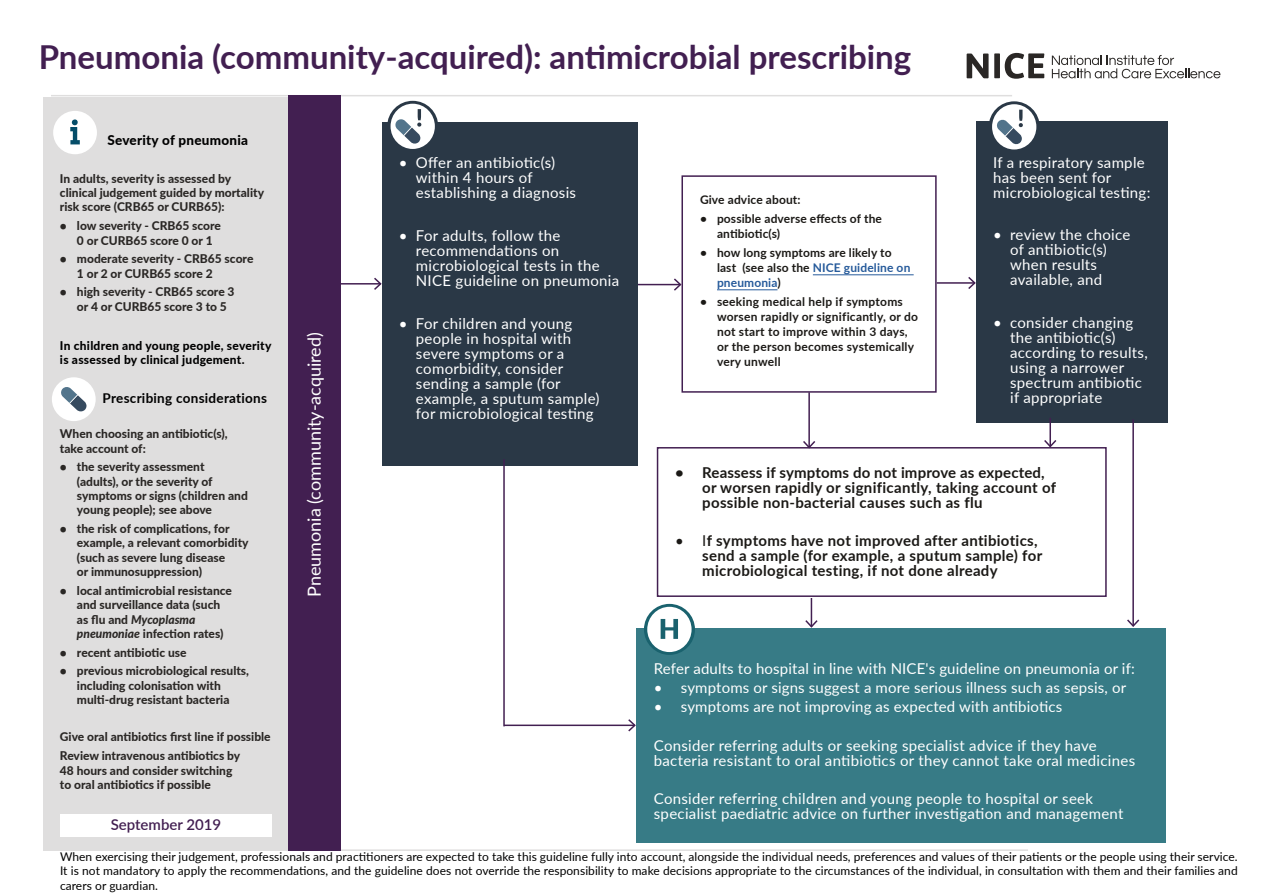
<style>
.page{position:relative;width:1263px;height:893px;background:#fff}
.page>*{position:absolute;margin:0;border:0;box-sizing:border-box;transform-origin:0 0}
.t1{font:700 33px "Lato";color:#421f51}
.t2{font:18px "Lato";color:#fff}
.t3{font:15px/15px "Lato";letter-spacing:.02em;color:#fff}
.t4{font:700 15px/15px "Lato";letter-spacing:.02em;color:#1b1916}
.t5{font:600 15px "Lato";color:#421f51}
.t6{font:700 13.5px "Lato";letter-spacing:.02em;color:#000}
.t7{font:800 13.5px "Lato";letter-spacing:.02em;color:#000}
.t8{font:800 12px/14.4px "Lato";color:#2a2725}
.t9{font:12px/14.4px "Lato";letter-spacing:.005em;color:#000;text-align:justify}
.t10{font:700 12px/15px "Lato";letter-spacing:.01em;color:#1b1916}
.t11{font:800 12px/14.4px "Lato";letter-spacing:.02em;color:#000}
.s1{font-style:italic}
.s2{color:#275b9b}
.s3{font-weight:400}
</style>
<div class="page">
<div style="left:43px;top:97px;width:247px;height:754px;background:#dfdede"></div>
<div style="left:60px;top:814px;width:211px;height:23px;background:#fff"></div>
<svg style="left:53px;top:111px;width:44px;height:43px"></svg>
<div style="left:52px;top:377px;width:44px;height:44px;background:#fff;border-radius:50%"></div>
<svg style="left:61px;top:387px;width:26px;height:25px"></svg>
<hr style="left:69px;top:849px;width:959px;height:2px;background:#dfdede">
<svg style="left:967px;top:54px;width:21px;height:24px"></svg>
<div style="left:994px;top:53px;width:6px;height:25px;background:#2a2725"></div>
<svg style="left:1005px;top:53px;width:39px;height:26px"></svg>
<svg style="left:1052px;top:55px;width:168px;height:23px"></svg>
<hr style="left:51px;top:95px;width:961px;height:1px;background:#dfdede">
<div style="left:637px;top:628px;width:529px;height:215px;background:#377b86"></div>
<div style="left:288px;top:95px;width:52px;height:755px;background:#421f51"></div>
<hr style="left:339px;top:283px;width:42px;height:2px;background:#421f51">
<svg style="left:372px;top:277px;width:10px;height:13px"></svg>
<svg style="left:644px;top:604px;width:51px;height:51px"></svg>
<div style="left:647px;top:607px;width:44px;height:45px;background:#fff;border-radius:50%"></div>
<svg style="left:661px;top:619px;width:17px;height:20px"></svg>
<hr style="left:636px;top:284px;width:44px;height:1px;background:#421f51">
<svg style="left:672px;top:278px;width:9px;height:13px"></svg>
<div style="left:382px;top:122px;width:256px;height:344px;background:#2a3846"></div>
<svg style="left:387px;top:101px;width:51px;height:51px"></svg>
<div style="left:391px;top:104px;width:44px;height:45px;background:#fff;border-radius:50%"></div>
<svg style="left:395px;top:109px;width:26px;height:35px"></svg>
<div style="left:976px;top:121px;width:191px;height:302px;background:#2a3846"></div>
<svg style="left:989px;top:101px;width:51px;height:51px"></svg>
<div style="left:992px;top:104px;width:44px;height:45px;background:#fff;border-radius:50%"></div>
<svg style="left:996px;top:110px;width:27px;height:35px"></svg>
<div style="left:657px;top:447px;width:450px;height:150px;border:2px solid #421f51"></div>
<svg style="left:805px;top:598px;width:13px;height:30px"></svg>
<hr style="left:808px;top:392px;width:2px;height:55px;background:#421f51">
<svg style="left:801px;top:439px;width:16px;height:11px"></svg>
<hr style="left:813px;top:274px;width:101px;height:1px;background:#275b9b">
<hr style="left:717px;top:289px;width:60px;height:1px;background:#275b9b">
<div style="left:681px;top:175px;width:256px;height:218px;border:2px solid #421f51"></div>
<hr style="left:937px;top:282px;width:38px;height:2px;background:#421f51">
<svg style="left:966px;top:277px;width:10px;height:12px"></svg>
<hr style="left:1049px;top:418px;width:2px;height:28px;background:#421f51">
<svg style="left:1042px;top:438px;width:16px;height:11px"></svg>
<hr style="left:1132px;top:419px;width:2px;height:207px;background:#421f51">
<svg style="left:1127px;top:618px;width:13px;height:9px"></svg>
<hr style="left:503px;top:459px;width:2px;height:267px;background:#421f51">
<hr style="left:504px;top:725px;width:131px;height:1px;background:#421f51">
<svg style="left:627px;top:718px;width:10px;height:15px"></svg>
<h1 class="t1" style="left:39px;top:33px;width:874px">Pneumonia (community-acquired): antimicrobial prescribing</h1>
<p class="t7" style="left:107px;top:130px;width:142px">Severity of pneumonia</p>
<p class="t8" style="left:60px;top:171px;width:206px">In adults, severity is assessed by clinical judgement guided by mortality risk score (CRB65 or CURB65):</p>
<p class="t8" style="left:77px;top:218px;width:146px;text-indent:-17px">• low severity - CRB65 score<br>0 or CURB65 score 0 or 1</p>
<p class="t8" style="left:77px;top:251px;width:178px;text-indent:-17px">• moderate severity - CRB65 score<br>1 or 2 or CURB65 score 2</p>
<p class="t8" style="left:77px;top:284px;width:159px;text-indent:-17px">• high severity - CRB65 score 3 or 4 or CURB65 score 3 to 5</p>
<p class="t11" style="left:60px;top:338px;width:213px">In children and young people, severity is assessed by clinical judgement.</p>
<p class="t6" style="left:103px;top:388px;width:166px">Prescribing considerations</p>
<p class="t8" style="left:60px;top:426px;width:169px">When choosing an antibiotic(s), take account of:</p>
<p class="t8" style="left:77px;top:459px;width:172px;text-indent:-17px">• the severity assessment (adults), or the severity of symptoms or signs (children and young people); see above</p>
<p class="t8" style="left:77px;top:521px;width:173px;text-indent:-17px">• the risk of complications, for example, a relevant comorbidity (such as severe lung disease<br>or immunosuppression)</p>
<p class="t8" style="left:77px;top:583px;width:157px;text-indent:-17px">• local antimicrobial resistance and surveillance data (such as flu and <span class="s1">Mycoplasma pneumoniae</span> infection rates)</p>
<p class="t8" style="left:60px;top:645px;width:128px">• recent antibiotic use</p>
<p class="t8" style="left:77px;top:663px;width:174px;text-indent:-17px">• previous microbiological results, including colonisation with multi-drug resistant bacteria</p>
<p class="t8" style="left:60px;top:727px;width:212px;line-height:18.6px">Give oral antibiotics first line if possible<br>Review intravenous antibiotics by</p>
<p class="t8" style="left:60px;top:762px;width:174px">48 hours and consider switching to oral antibiotics if possible</p>
<p class="t5" style="left:111px;top:813px;width:112px">September 2019</p>
<p class="t2" style="left:301px;top:597px;width:266px;rotate:-90deg">Pneumonia (community-acquired)</p>
<p class="t3" style="left:416px;top:155px;width:162px;text-indent:-17px">• Offer an antibiotic(s) within 4 hours of establishing a diagnosis</p>
<p class="t3" style="left:416px;top:227px;width:205px;text-indent:-17px">• For adults, follow the recommendations on microbiological tests in the<br>NICE guideline on pneumonia</p>
<p class="t3" style="left:416px;top:315px;width:185px;text-indent:-17px">• For children and young people in hospital with severe symptoms or a comorbidity, consider sending a sample (for example, a sputum sample) for microbiological testing</p>
<p class="t10" style="left:700px;top:191px;width:102px">Give advice about:</p>
<p class="t10" style="left:717px;top:210px;width:166px;text-indent:-17px">• possible adverse effects of the antibiotic(s)</p>
<p class="t10" style="left:717px;top:245px;width:195px;text-indent:-17px">• how long symptoms are likely to last (see also the <span class="s2">NICE guideline on pneumonia</span>)</p>
<p class="t10" style="left:717px;top:294px;width:203px;text-indent:-17px">• seeking medical help if symptoms worsen rapidly or significantly, or do not start to improve within 3 days, or the person becomes systemically very unwell</p>
<p class="t3" style="left:993px;top:154px;width:159px">If a respiratory sample has been sent for microbiological testing:</p>
<p class="t3" style="left:1010px;top:227px;width:122px;text-indent:-17px">• review the choice of antibiotic(s) when results available, and</p>
<p class="t3" style="left:1010px;top:314px;width:139px;text-indent:-17px">• consider changing the antibiotic(s) according to results, using a narrower spectrum antibiotic if appropriate</p>
<p class="t4" style="left:702px;top:464px;width:355px;text-indent:-27px">• Reassess if symptoms do not improve as expected, or worsen rapidly or significantly, taking account of possible non-bacterial causes such as flu</p>
<p class="t4" style="left:702px;top:532px;width:341px;text-indent:-27px"><span class="s3">• I</span>f symptoms have not improved after antibiotics, send a sample (for example, a sputum sample) for microbiological testing, if not done already</p>
<p class="t3" style="left:654px;top:660px;width:482px">Refer adults to hospital in line with NICE's guideline on pneumonia or if:</p>
<p class="t3" style="left:654px;top:679px;width:474px">• symptoms or signs suggest a more serious illness such as sepsis, or</p>
<p class="t3" style="left:654px;top:699px;width:410px">• symptoms are not improving as expected with antibiotics</p>
<p class="t3" style="left:654px;top:737px;width:483px">Consider referring adults or seeking specialist advice if they have bacteria resistant to oral antibiotics or they cannot take oral medicines</p>
<p class="t3" style="left:654px;top:791px;width:471px">Consider referring children and young people to hospital or seek specialist paediatric advice on further investigation and management</p>
<p class="t9" style="left:60px;top:849px;width:1179px">When exercising their judgement, professionals and practitioners are expected to take this guideline fully into account, alongside the individual needs, preferences and values of their patients or the people using their service.<br>It is not mandatory to apply the recommendations, and the guideline does not override the responsibility to make decisions appropriate to the circumstances of the individual, in consultation with them and their families and carers or guardian.</p>
</div>
